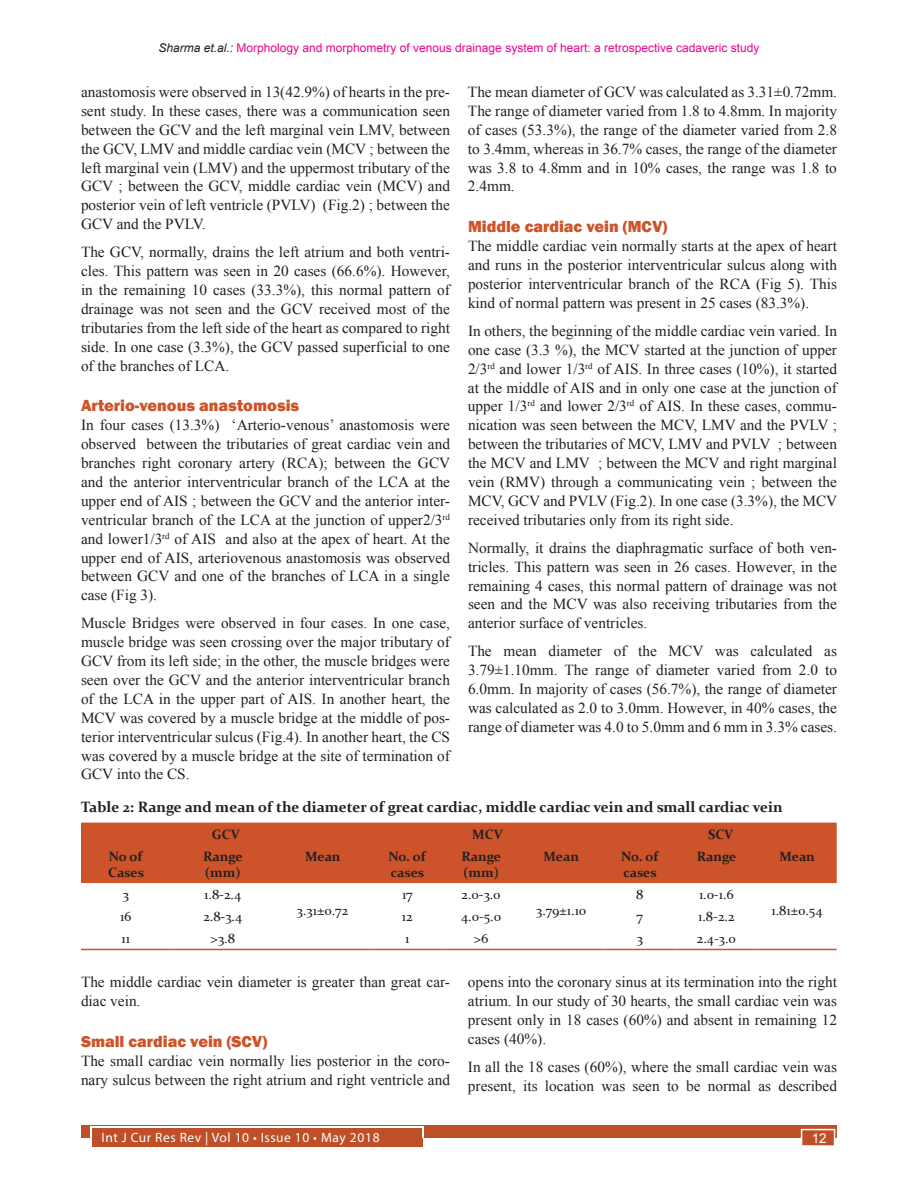
<style>
.page{position:relative;width:918px;height:1188px;background:#fff}
.page>*{position:absolute;margin:0;border:0;box-sizing:border-box;transform-origin:0 0}
.t1{font:800 16.5px "Franklin Gothic";color:#cd542a}
.t2{font:15.3px/18.9px "Times New Roman";color:#231f20;text-align:justify}
.t3{font:700 15px "Constantia";color:#231f20}
.t4{font:13.5px "Constantia";color:#231f20}
.t5{font:700 13.5px/16.2px "Constantia";color:#231f20}
.t6{font:13.5px "Myriad Pro";letter-spacing:.04em;color:#fff}
.t7{font:13.5px "Arial";color:#fff}
.t8{font:12px "Arial";color:#ed028c}
.s1{font-style:italic;color:#231f20}
</style>
<div class="page">
<div style="left:81px;top:1125px;width:756px;height:13px;background:#be4f27"></div>
<div style="left:92px;top:1128px;width:331px;height:19px;background:#be4f27"></div>
<hr style="left:91px;top:1127px;width:332px;height:1px;background:#fff">
<div style="left:801px;top:1129px;width:34px;height:17px;background:#be4f27;border:2px solid #fff"></div>
<div style="left:81px;top:823px;width:756px;height:60px;background:#cd542a"></div>
<hr style="left:81px;top:949px;width:90px;height:1px;background:#cd542a">
<hr style="left:171px;top:949px;width:104px;height:1px;background:#cd542a">
<hr style="left:370px;top:949px;width:74px;height:1px;background:#cd542a">
<hr style="left:444px;top:949px;width:74px;height:1px;background:#cd542a">
<hr style="left:604px;top:949px;width:71px;height:1px;background:#cd542a">
<hr style="left:675px;top:949px;width:82px;height:1px;background:#cd542a">
<hr style="left:275px;top:949px;width:95px;height:1px;background:#cd542a">
<hr style="left:518px;top:949px;width:86px;height:1px;background:#cd542a">
<hr style="left:757px;top:949px;width:80px;height:1px;background:#cd542a">
<p class="t8" style="left:159px;top:40px;width:602px"><span class="s1">Sharma et.al.:</span> Morphology and morphometry of venous drainage system of heart: a retrospective cadaveric study</p>
<p class="t2" style="left:81px;top:82px;width:371px">anastomosis were observed in 13(42.9%) of hearts in the pre&shy;sent study. In these cases, there was a communication seen between the GCV and the left marginal vein LMV, between the GCV, LMV and middle cardiac vein (MCV ; between the left marginal vein (LMV) and the uppermost tributary of the GCV ; between the GCV, middle cardiac vein (MCV) and posterior vein of left ventricle (PVLV) (Fig.2) ; between the GCV and the PVLV.</p>
<p class="t2" style="left:81px;top:242px;width:371px">The GCV, normally, drains the left atrium and both ventri&shy;cles. This pattern was seen in 20 cases (66.6%). However, in the remaining 10 cases (33.3%), this normal pattern of drainage was not seen and the GCV received most of the tributaries from the left side of the heart as compared to right side. In one case (3.3%), the GCV passed superficial to one of the branches of LCA.</p>
<p class="t1" style="left:81px;top:395px;width:220px">Arterio-venous anastomosis</p>
<p class="t2" style="left:81px;top:416px;width:371px">In four cases (13.3%) ‘Arterio-venous’ anastomosis were observed between the tributaries of great cardiac vein and branches right coronary artery (RCA); between the GCV and the anterior interventricular branch of the LCA at the upper end of AIS ; between the GCV and the anterior inter&shy;ventricular branch of the LCA at the junction of upper2/3<sup>rd </sup>and lower1/3<sup>rd</sup> of AIS and also at the apex of heart. At the upper end of AIS, arteriovenous anastomosis was observed between GCV and one of the branches of LCA in a single case (Fig 3).</p>
<p class="t2" style="left:81px;top:613px;width:371px">Muscle Bridges were observed in four cases. In one case, muscle bridge was seen crossing over the major tributary of GCV from its left side; in the other, the muscle bridges were seen over the GCV and the anterior interventricular branch of the LCA in the upper part of AIS. In another heart, the MCV was covered by a muscle bridge at the middle of pos&shy;terior interventricular sulcus (Fig.4). In another heart, the CS was covered by a muscle bridge at the site of termination of GCV into the CS.</p>
<p class="t2" style="left:468px;top:82px;width:371px">The mean diameter of GCV was calculated as 3.31±0.72mm.<br>The range of diameter varied from 1.8 to 4.8mm. In majority of cases (53.3%), the range of the diameter varied from 2.8 to 3.4mm, whereas in 36.7% cases, the range of the diameter was 3.8 to 4.8mm and in 10% cases, the range was 1.8 to 2.4mm.</p>
<p class="t1" style="left:468px;top:216px;width:201px">Middle cardiac vein (MCV)</p>
<p class="t2" style="left:468px;top:236px;width:371px">The middle cardiac vein normally starts at the apex of heart and runs in the posterior interventricular sulcus along with posterior interventricular branch of the RCA (Fig 5). This kind of normal pattern was present in 25 cases (83.3%).</p>
<p class="t2" style="left:468px;top:321px;width:371px">In others, the beginning of the middle cardiac vein varied. In one case (3.3 %), the MCV started at the junction of upper 2/3<sup>rd</sup> and lower 1/3<sup>rd</sup> of AIS. In three cases (10%), it started at the middle of AIS and in only one case at the junction of upper 1/3<sup>rd</sup> and lower 2/3<sup>rd</sup> of AIS. In these cases, commu&shy;nication was seen between the MCV, LMV and the PVLV ; between the tributaries of MCV, LMV and PVLV ; between the MCV and LMV ; between the MCV and right marginal vein (RMV) through a communicating vein ; between the MCV, GCV and PVLV (Fig.2). In one case (3.3%), the MCV received tributaries only from its right side.</p>
<p class="t2" style="left:468px;top:538px;width:371px">Normally, it drains the diaphragmatic surface of both ven&shy;tricles. This pattern was seen in 26 cases. However, in the remaining 4 cases, this normal pattern of drainage was not seen and the MCV was also receiving tributaries from the anterior surface of ventricles.</p>
<p class="t2" style="left:468px;top:641px;width:371px">The mean diameter of the MCV was calculated as 3.79±1.10mm. The range of diameter varied from 2.0 to 6.0mm. In majority of cases (56.7%), the range of diameter was calculated as 2.0 to 3.0mm. However, in 40% cases, the range of diameter was 4.0 to 5.0mm and 6 mm in 3.3% cases.</p>
<p class="t3" style="left:81px;top:797px;width:703px">Table 2: Range and mean of the diameter of great cardiac, middle cardiac vein and small cardiac vein</p>
<p class="t5" style="left:212px;top:825px;width:29px">GCV</p>
<p class="t5" style="left:472px;top:825px;width:32px">MCV</p>
<p class="t5" style="left:708px;top:825px;width:26px">SCV</p>
<p class="t5" style="left:108px;top:848px;width:37px">No of<br>Cases</p>
<p class="t5" style="left:203px;top:848px;width:41px">Range (mm)</p>
<p class="t5" style="left:305px;top:848px;width:37px">Mean</p>
<p class="t5" style="left:389px;top:848px;width:39px">No. of cases</p>
<p class="t5" style="left:461px;top:848px;width:41px">Range (mm)</p>
<p class="t5" style="left:544px;top:848px;width:37px">Mean</p>
<p class="t5" style="left:621px;top:848px;width:39px">No. of cases</p>
<p class="t5" style="left:697px;top:848px;width:41px">Range</p>
<p class="t5" style="left:779px;top:848px;width:37px">Mean</p>
<p class="t4" style="left:123px;top:885px;width:8px">3</p>
<p class="t4" style="left:204px;top:885px;width:38px">1.8-2.4</p>
<p class="t4" style="left:297px;top:902px;width:53px">3.31±0.72</p>
<p class="t4" style="left:636px;top:885px;width:9px">8</p>
<p class="t4" style="left:699px;top:885px;width:36px">1.0-1.6</p>
<p class="t4" style="left:402px;top:885px;width:12px">17</p>
<p class="t4" style="left:462px;top:885px;width:41px">2.0-3.0</p>
<p class="t4" style="left:772px;top:902px;width:52px">1.81±0.54</p>
<p class="t4" style="left:536px;top:902px;width:51px">3.79±1.10</p>
<p class="t4" style="left:120px;top:908px;width:13px">16</p>
<p class="t4" style="left:203px;top:908px;width:40px">2.8-3.4</p>
<p class="t4" style="left:402px;top:908px;width:12px">12</p>
<p class="t4" style="left:461px;top:908px;width:41px">4.0-5.0</p>
<p class="t4" style="left:637px;top:908px;width:8px">7</p>
<p class="t4" style="left:698px;top:908px;width:38px">1.8-2.2</p>
<p class="t4" style="left:122px;top:930px;width:10px">11</p>
<p class="t4" style="left:211px;top:930px;width:26px">&gt;3.8</p>
<p class="t4" style="left:405px;top:930px;width:6px">1</p>
<p class="t4" style="left:474px;top:930px;width:16px">&gt;6</p>
<p class="t4" style="left:637px;top:930px;width:8px">3</p>
<p class="t4" style="left:697px;top:930px;width:40px">2.4-3.0</p>
<p class="t2" style="left:81px;top:972px;width:370px">The middle cardiac vein diameter is greater than great car&shy;diac vein.</p>
<p class="t1" style="left:81px;top:1031px;width:188px">Small cardiac vein (SCV)</p>
<p class="t2" style="left:81px;top:1051px;width:371px">The small cardiac vein normally lies posterior in the coro&shy;nary sulcus between the right atrium and right ventricle and</p>
<p class="t2" style="left:468px;top:972px;width:371px">opens into the coronary sinus at its termination into the right atrium. In our study of 30 hearts, the small cardiac vein was present only in 18 cases (60%) and absent in remaining 12 cases (40%).</p>
<p class="t2" style="left:468px;top:1057px;width:371px">In all the 18 cases (60%), where the small cardiac vein was present, its location was seen to be normal as described</p>
<p class="t6" style="left:101px;top:1129px;width:280px">Int J Cur Res Rev | Vol 10 • Issue 10 • May 2018</p>
<p class="t7" style="left:812px;top:1130px;width:16px">12</p>
</div>
